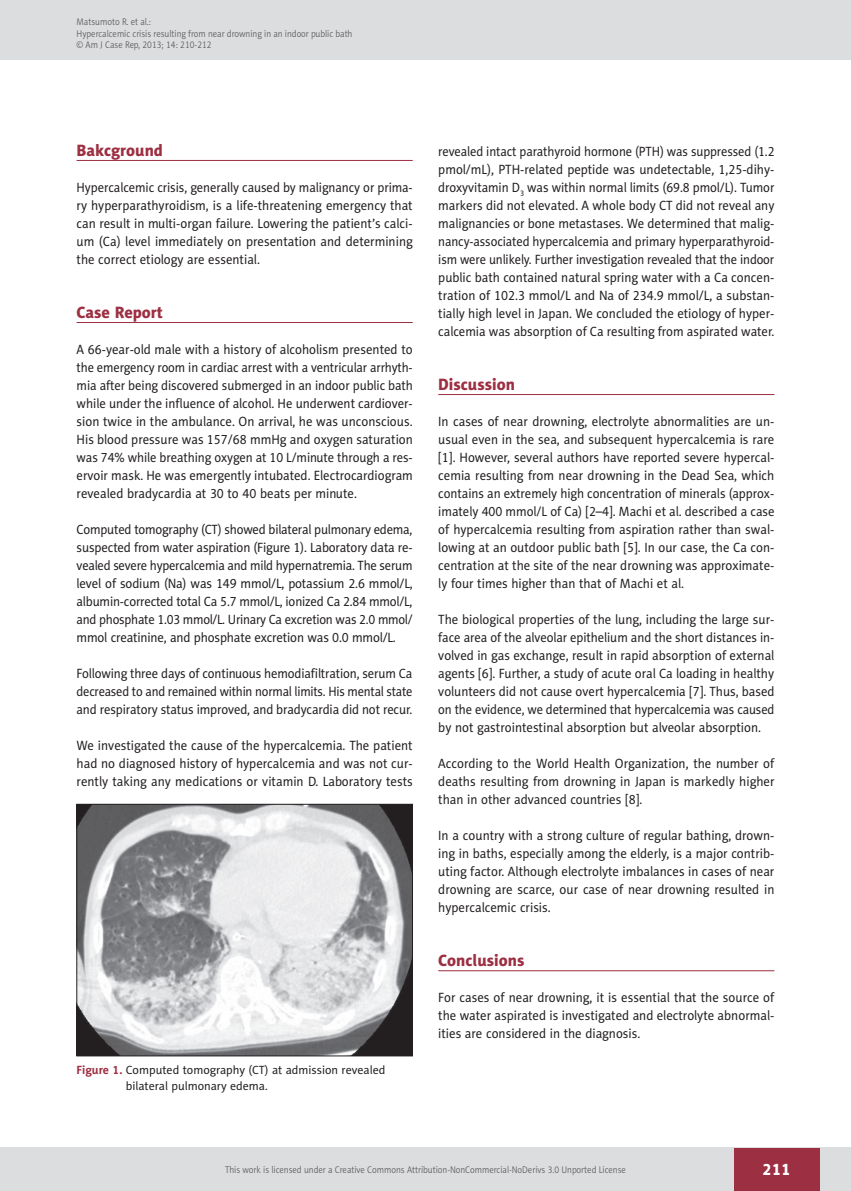
<style>
.page{position:relative;width:851px;height:1191px;background:#fff}
.page>*{position:absolute;margin:0;border:0;box-sizing:border-box;transform-origin:0 0}
.AJCR_Headline_1{font:16.5px "Naomi Sans EFN Heavy";color:#9d2f42}
.t1{font:16.5px "Naomi Sans EFN Heavy";color:#fff}
.AJCR_Body{font:13.5px/18px "Naomi Sans EFN";color:#231f20;text-align:justify;scale:.95 1}
.AJCR_Body-2{font:13.5px/18px "Naomi Sans EFN";color:#231f20;text-align:justify;scale:.94 1}
.AJCR_Body-3{font:13.5px/18px "Naomi Sans EFN";color:#231f20;text-align:justify;scale:.93 1}
.AJCR_Tabela_tytul{font:12px/15.8px "Naomi Sans EFN";color:#231f20}
.AJCR_pagina_sygnatur{font:9.75px "Naomi Sans EFN Light";color:#57585a;scale:.9 1}
.AJCR_pagina_zywa{font:9.75px/11.2px "Naomi Sans EFN Light";color:#57585a;scale:.9 1}
.s1{font-weight:700;color:#9d2f42}
</style>
<div class="page">
<hr style="left:77px;top:160px;width:335px;height:1px;background:#9d2f42">
<hr style="left:77px;top:322px;width:335px;height:1px;background:#9d2f42">
<hr style="left:438px;top:394px;width:336px;height:1px;background:#9d2f42">
<hr style="left:438px;top:970px;width:336px;height:1px;background:#9d2f42">
<img style="left:79px;top:806px;width:331px;height:248px">
<div style="left:77px;top:804px;width:335px;height:252px;border:1px solid #231f20"></div>
<div style="left:0;top:1148px;width:850px;height:43px;background:#dcdddf"></div>
<div style="left:733px;top:1148px;width:86px;height:42px;background:#9d2f42"></div>
<div style="left:0;top:0;width:850px;height:60px;background:#dcdddf"></div>
<p class="AJCR_pagina_zywa" style="left:77px;top:16px;width:308px">Matsumoto R. et al.:<br>Hypercalcemic crisis resulting from near drowning in an indoor public bath</p>
<p class="AJCR_pagina_sygnatur" style="left:77px;top:39px;width:152px">© Am J Case Rep, 2013; 14: 210-212</p>
<p class="AJCR_Headline_1" style="left:77px;top:140px;width:88px">Bakcground</p>
<p class="AJCR_Body-2" style="left:77px;top:178px;width:359px">Hypercalcemic crisis, generally caused by malignancy or prima&shy;ry hyperparathyroidism, is a life-threatening emergency that can result in multi-organ failure. Lowering the patient’s calci&shy;um (Ca) level immediately on presentation and determining the correct etiology are essential.</p>
<p class="AJCR_Headline_1" style="left:77px;top:302px;width:88px">Case Report</p>
<p class="AJCR_Body" style="left:77px;top:340px;width:355px">A 66-year-old male with a history of alcoholism presented to the emergency room in cardiac arrest with a ventricular arrhyth&shy;mia after being discovered submerged in an indoor public bath while under the influence of alcohol. He underwent cardiover&shy;sion twice in the ambulance. On arrival, he was unconscious.<br>His blood pressure was 157/68 mmHg and oxygen saturation was 74% while breathing oxygen at 10 L/minute through a res&shy;ervoir mask. He was emergently intubated. Electrocardiogram revealed bradycardia at 30 to 40 beats per minute.</p>
<p class="AJCR_Body-2" style="left:77px;top:520px;width:359px">Computed tomography (CT) showed bilateral pulmonary edema, suspected from water aspiration (Figure 1). Laboratory data re&shy;vealed severe hypercalcemia and mild hypernatremia. The serum level of sodium (Na) was 149 mmol/L, potassium 2.6 mmol/L, albumin-corrected total Ca 5.7 mmol/L, ionized Ca 2.84 mmol/L, and phosphate 1.03 mmol/L. Urinary Ca excretion was 2.0 mmol/ mmol creatinine, and phosphate excretion was 0.0 mmol/L.</p>
<p class="AJCR_Body-2" style="left:77px;top:664px;width:359px">Following three days of continuous hemodiafiltration, serum Ca decreased to and remained within normal limits. His mental state and respiratory status improved, and bradycardia did not recur.</p>
<p class="AJCR_Body" style="left:77px;top:736px;width:355px">We investigated the cause of the hypercalcemia. The patient had no diagnosed history of hypercalcemia and was not cur&shy;rently taking any medications or vitamin D. Laboratory tests</p>
<p class="AJCR_Tabela_tytul" style="left:126px;top:1062px;width:261px;text-indent:-49px"><span class="s1">Figure 1.</span> Computed tomography (CT) at admission revealed bilateral pulmonary edema.</p>
<p class="AJCR_Body-3" style="left:438px;top:142px;width:363px">revealed intact parathyroid hormone (PTH) was suppressed (1.2 pmol/mL), PTH-related peptide was undetectable, 1,25-dihy&shy;droxyvitamin D<sub>3</sub> was within normal limits (69.8 pmol/L). Tumor markers did not elevated. A whole body CT did not reveal any malignancies or bone metastases. We determined that malig&shy;nancy-associated hypercalcemia and primary hyperparathyroid&shy;ism were unlikely. Further investigation revealed that the indoor public bath contained natural spring water with a Ca concen&shy;tration of 102.3 mmol/L and Na of 234.9 mmol/L, a substan&shy;tially high level in Japan. We concluded the etiology of hyper&shy;calcemia was absorption of Ca resulting from aspirated water.</p>
<p class="AJCR_Headline_1" style="left:438px;top:374px;width:78px">Discussion</p>
<p class="AJCR_Body" style="left:438px;top:412px;width:355px">In cases of near drowning, electrolyte abnormalities are un&shy;usual even in the sea, and subsequent hypercalcemia is rare [1]. However, several authors have reported severe hypercal&shy;cemia resulting from near drowning in the Dead Sea, which contains an extremely high concentration of minerals (approx&shy;imately 400 mmol/L of Ca) [2–4]. Machi et al. described a case of hypercalcemia resulting from aspiration rather than swal&shy;lowing at an outdoor public bath [5]. In our case, the Ca con&shy;centration at the site of the near drowning was approximate&shy;ly four times higher than that of Machi et al.</p>
<p class="AJCR_Body" style="left:438px;top:610px;width:355px">The biological properties of the lung, including the large sur&shy;face area of the alveolar epithelium and the short distances in&shy;volved in gas exchange, result in rapid absorption of external agents [6]. Further, a study of acute oral Ca loading in healthy volunteers did not cause overt hypercalcemia [7]. Thus, based on the evidence, we determined that hypercalcemia was caused by not gastrointestinal absorption but alveolar absorption.</p>
<p class="AJCR_Body" style="left:438px;top:754px;width:355px">According to the World Health Organization, the number of deaths resulting from drowning in Japan is markedly higher than in other advanced countries [8].</p>
<p class="AJCR_Body" style="left:438px;top:826px;width:355px">In a country with a strong culture of regular bathing, drown&shy;ing in baths, especially among the elderly, is a major contrib&shy;uting factor. Although electrolyte imbalances in cases of near drowning are scarce, our case of near drowning resulted in hypercalcemic crisis.</p>
<p class="AJCR_Headline_1" style="left:438px;top:950px;width:88px">Conclusions</p>
<p class="AJCR_Body" style="left:438px;top:988px;width:355px">For cases of near drowning, it is essential that the source of the water aspirated is investigated and electrolyte abnormal&shy;ities are considered in the diagnosis.</p>
<p class="AJCR_pagina_sygnatur" style="left:225px;top:1164px;width:447px">This work is licensed under a Creative Commons Attribution-NonCommercial-NoDerivs 3.0 Unported License</p>
<p class="t1" style="left:762px;top:1159px;width:30px">211</p>
</div>
